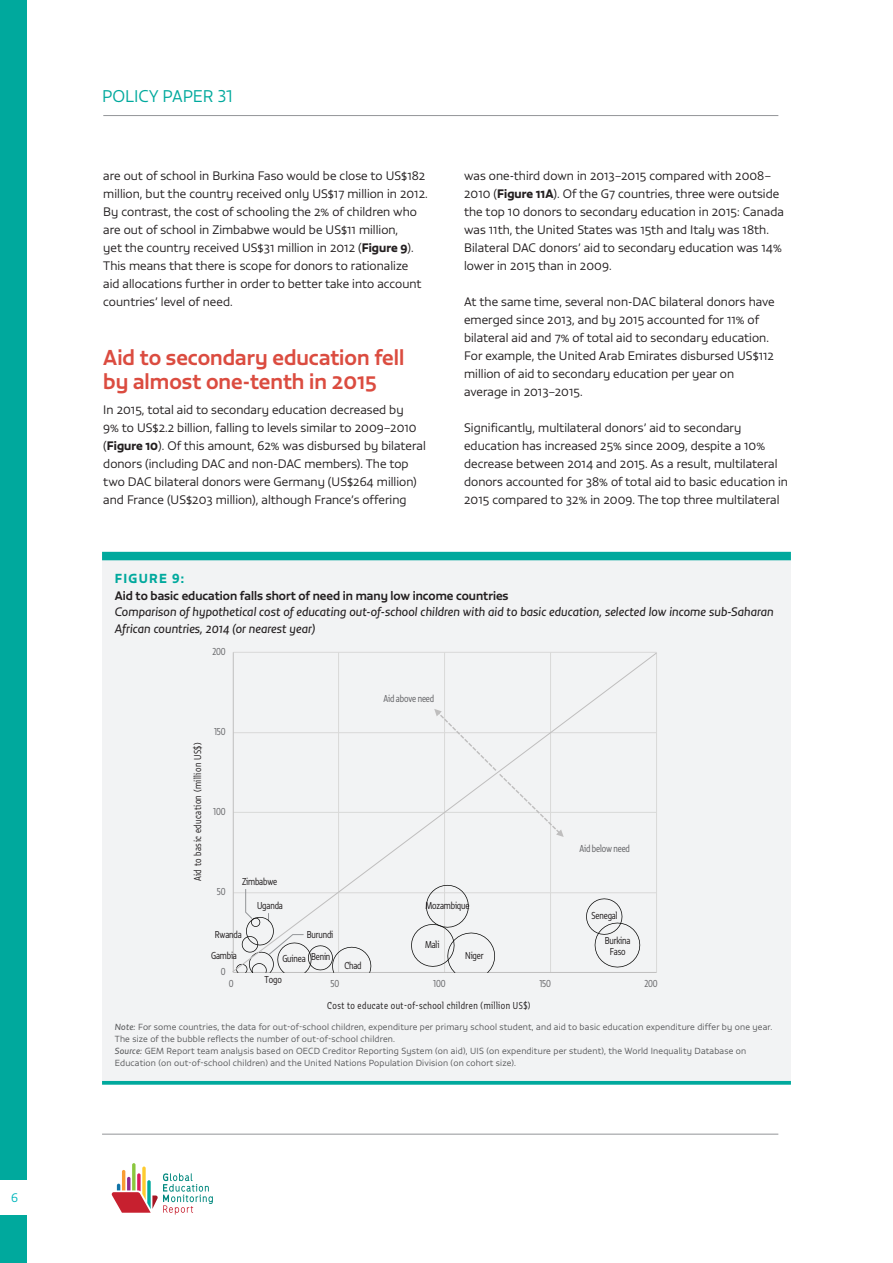
<style>
.page{position:relative;width:893px;height:1263px;background:#fff}
.page>*{position:absolute;margin:0;border:0;box-sizing:border-box;transform-origin:0 0}
.Head_1__GMR_H3{font:500 21px/24px "Vita Std";color:#db4c40}
.t1{font:300 16.5px "Vita Std";color:#00a99d}
.Figure_Number{font:12.75px "Vita Std Bld";letter-spacing:.1em;color:#00a99d}
.Body{font:300 12px/18px "Vita Std";letter-spacing:.005em;color:#231f20}
.Figure_Subtitle{font:italic 12px/16.5px "Vita Std";color:#231f20}
.t2{font:300 12px "Vita Std";color:#00b6bc}
.t3{font:300 9.75px/21.3px "Vita Cond Std";letter-spacing:-.015em;color:#231f20;text-align:center}
.t4{font:300 9.75px "Vita Cond Std";letter-spacing:.05em;color:#231f20}
.t5{font:300 9.75px "Vita Cond Std";letter-spacing:-.015em;color:#636366}
.Note_Source{font:300 8.7px/12px "Vita Std";letter-spacing:.02em;color:#57585a}
.s1{font-family:"Vita Std Bld";font-weight:400}
.s2{font-weight:500;font-style:normal}
.s3{font-weight:400;font-style:italic}
</style>
<div class="page">
<svg style="left:112px;top:1163px;width:101px;height:52px"></svg>
<div style="left:0;top:0;width:27px;height:1263px;background:#00a99d"></div>
<div style="left:0;top:1180px;width:30px;height:35px;background:#fff"></div>
<hr style="left:103px;top:115px;width:675px;height:1px;background:#939598">
<hr style="left:102px;top:1134px;width:676px;height:1px;background:#939598">
<div style="left:102px;top:556px;width:689px;height:527px;background:#f2f3f4"></div>
<div style="left:102px;top:552px;width:689px;height:8px;background:#00a99d"></div>
<svg style="left:102px;top:1081px;width:689px;height:4px;background:#12afa4"></svg>
<svg style="left:232px;top:652px;width:425px;height:321px"></svg>
<svg style="left:434px;top:709px;width:130px;height:128px"></svg>
<svg style="left:236px;top:888px;width:135px;height:85px"></svg>
<p class="t2" style="left:11px;top:1189px;width:8px">6</p>
<h2 class="t1" style="left:102px;top:85px;width:132px">POLICY PAPER 31</h2>
<p class="Body" style="left:103px;top:167px;width:326px">are out of school in Burkina Faso would be close to US$182 million, but the country received only US$17 million in 2012.<br>By contrast, the cost of schooling the 2% of children who are out of school in Zimbabwe would be US$11 million,<br>yet the country received US$31 million in 2012 (<span class="s1">Figure 9</span>).<br>This means that there is scope for donors to rationalize<br>aid allocations further in order to better take into account countries’ level of need.</p>
<p class="Head_1__GMR_H3" style="left:103px;top:345px;width:302px">Aid to secondary education fell by almost one-tenth in 2015</p>
<p class="Body" style="left:103px;top:401px;width:324px">In 2015, total aid to secondary education decreased by<br>9% to US$2.2 billion, falling to levels similar to 2009–2010 (<span class="s1">Figure 10</span>). Of this amount, 62% was disbursed by bilateral donors (including DAC and non-DAC members). The top two DAC bilateral donors were Germany (US$264 million) and France (US$203 million), although France’s offering</p>
<p class="Body" style="left:464px;top:167px;width:321px">was one-third down in 2013–2015 compared with 2008– 2010 (<span class="s1">Figure 11A</span>). Of the G7 countries, three were outside the top 10 donors to secondary education in 2015: Canada was 11th, the United States was 15th and Italy was 18th.<br>Bilateral DAC donors’ aid to secondary education was 14% lower in 2015 than in 2009.</p>
<p class="Body" style="left:464px;top:293px;width:312px">At the same time, several non-DAC bilateral donors have emerged since 2013, and by 2015 accounted for 11% of bilateral aid and 7% of total aid to secondary education.<br>For example, the United Arab Emirates disbursed US$112 million of aid to secondary education per year on average in 2013–2015.</p>
<p class="Body" style="left:464px;top:419px;width:325px">Significantly, multilateral donors’ aid to secondary education has increased 25% since 2009, despite a 10% decrease between 2014 and 2015. As a result, multilateral donors accounted for 38% of total aid to basic education in 2015 compared to 32% in 2009. The top three multilateral</p>
<p class="Figure_Number" style="left:115px;top:570px;width:71px">FIGURE 9:</p>
<p class="Figure_Subtitle" style="left:115px;top:587px;width:661px"><span class="s2">Aid to basic education falls short of need in many low income countries<br></span>Comparison of hypothetical cost of educating out-of-school children with aid to basic education, selected low income sub-Saharan<br>African countries, 2014 (or nearest year)</p>
<p class="t5" style="left:212px;top:645px;width:15px">200</p>
<p class="t5" style="left:383px;top:692px;width:52px">Aid above need</p>
<p class="t4" style="left:192px;top:881px;width:140px;rotate:-90deg">Aid to basic education (million US$)</p>
<p class="t5" style="left:214px;top:725px;width:13px">150</p>
<p class="t5" style="left:213px;top:805px;width:14px">100</p>
<p class="t5" style="left:217px;top:885px;width:10px">50</p>
<p class="t3" style="left:242px;top:871px;width:37px">Zimbabwe</p>
<p class="t3" style="left:257px;top:895px;width:27px">Uganda</p>
<p class="t3" style="left:425px;top:894px;width:46px">Mozambique</p>
<p class="t5" style="left:579px;top:842px;width:52px">Aid below need</p>
<p class="t3" style="left:592px;top:905px;width:28px">Senegal</p>
<p class="t3" style="left:211px;top:923px;width:32px">Rwanda<br>Gambia</p>
<p class="t3" style="left:605px;top:935px;width:27px;line-height:10.5px">Burkina<br>Faso</p>
<p class="t3" style="left:307px;top:923px;width:28px">Burundi</p>
<p class="t3" style="left:425px;top:933px;width:16px">Mali</p>
<p class="t3" style="left:465px;top:945px;width:20px">Niger</p>
<p class="t3" style="left:282px;top:948px;width:50px">Guinea Benin</p>
<p class="t3" style="left:344px;top:954px;width:19px">Chad</p>
<p class="t5" style="left:221px;top:965px;width:6px">0</p>
<p class="t3" style="left:265px;top:969px;width:19px">Togo</p>
<p class="t5" style="left:229px;top:977px;width:6px">0</p>
<p class="t5" style="left:331px;top:977px;width:10px">50</p>
<p class="t5" style="left:433px;top:977px;width:14px">100</p>
<p class="t5" style="left:539px;top:977px;width:13px">150</p>
<p class="t5" style="left:644px;top:977px;width:15px">200</p>
<p class="t4" style="left:327px;top:1000px;width:205px">Cost to educate out-of-school children (million US$)</p>
<p class="Note_Source" style="left:115px;top:1020px;width:659px"><span class="s3">Note:</span> For some countries, the data for out-of-school children, expenditure per primary school student, and aid to basic education expenditure differ by one year.<br>The size of the bubble reflects the number of out-of-school children.</p>
<p class="Note_Source" style="left:115px;top:1044px;width:633px"><span class="s3">Source:</span> GEM Report team analysis based on OECD Creditor Reporting System (on aid), UIS (on expenditure per student), the World Inequality Database on<br>Education (on out-of-school children) and the United Nations Population Division (on cohort size).</p>
</div>
